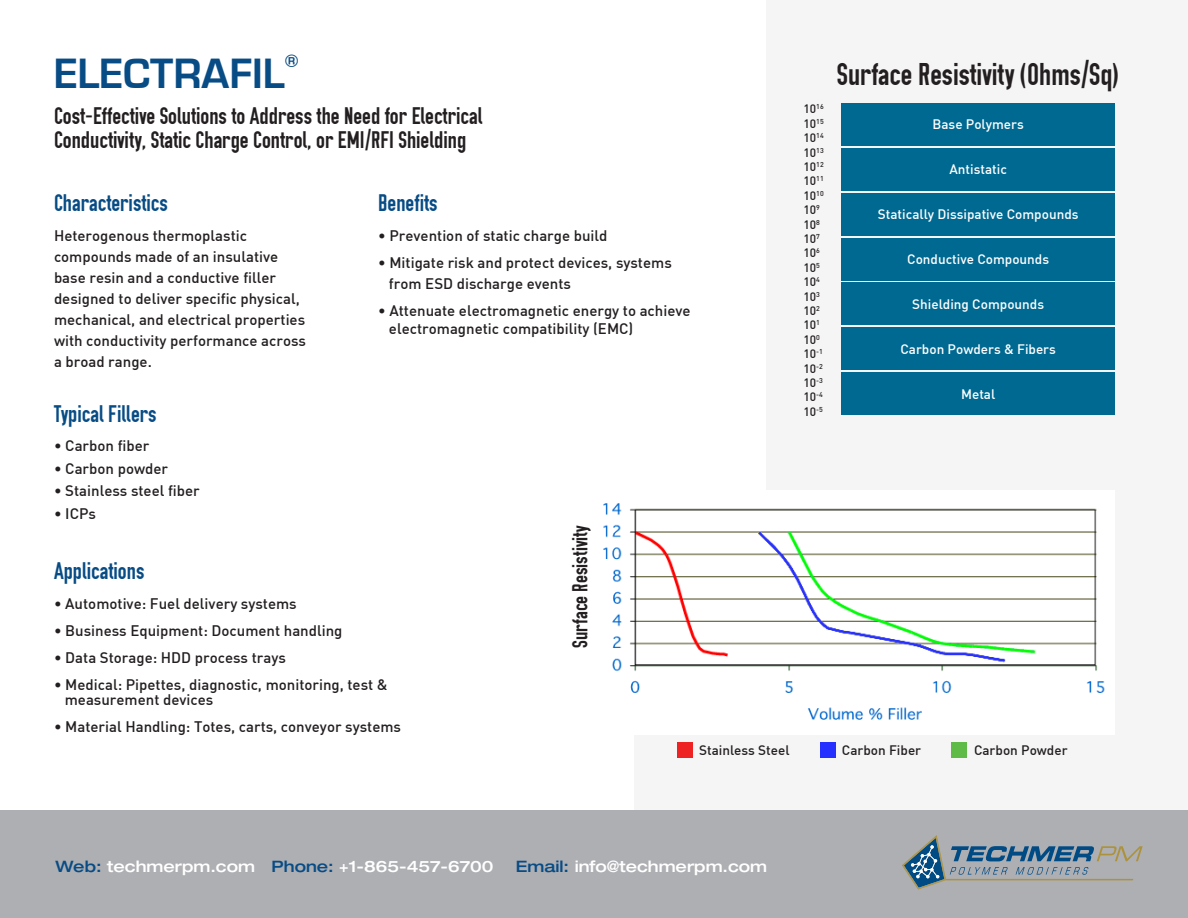
<style>
.page{position:relative;width:1188px;height:918px;background:#fff}
.page>*{position:absolute;margin:0;border:0;box-sizing:border-box;transform-origin:0 0}
.t1{font:700 43.8px "Eurostile T";color:#084c85}
.t2{font:31.5px "OSP DIN";color:#231f20}
.t3{font:24px/24px "OSP DIN";color:#231f20}
.t4{font:24px "OSP DIN";color:#084c85}
.t5{font:21.75px "OSP DIN";color:#231f20}
.t6{font:700 18.6px "Eurostile T";color:#084c85}
.t7{font:500 expanded 15.75px "Helvetica Neue";color:#fff}
.t8{font:500 15px/21px "DIN";color:#231f20}
.t9{font:500 13.5px "DIN";color:#fff}
.t10{font:500 13.5px "DIN";color:#231f20}
.t11{font:500 12px "DIN";color:#231f20}
.s1{color:#084c85}
</style>
<div class="page">
<div style="left:767px;top:0;width:421px;height:897px;background:#f5f5f6"></div>
<div style="left:842px;top:103px;width:273px;height:43px;background:#006991"></div>
<div style="left:841px;top:148px;width:274px;height:43px;background:#006991"></div>
<div style="left:841px;top:193px;width:274px;height:43px;background:#006991"></div>
<div style="left:841px;top:238px;width:274px;height:43px;background:#006991"></div>
<div style="left:841px;top:283px;width:274px;height:42px;background:#006991"></div>
<div style="left:841px;top:327px;width:274px;height:43px;background:#006991"></div>
<div style="left:841px;top:372px;width:274px;height:43px;background:#006991"></div>
<div style="left:634px;top:715px;width:133px;height:96px;background:#f5f5f6"></div>
<img style="left:603px;top:503px;width:502px;height:217px">
<div style="left:677px;top:743px;width:16px;height:15px;background:#ee2123"></div>
<div style="left:952px;top:743px;width:15px;height:15px;background:#5dbb46"></div>
<div style="left:820px;top:743px;width:15px;height:15px;background:#252fff"></div>
<div style="left:0;top:811px;width:1188px;height:107px;background:#aeafb3"></div>
<svg style="left:902px;top:835px;width:241px;height:55px"></svg>
<p class="t1" style="left:54px;top:49px;width:232px">ELECTRAFIL</p>
<p class="t6" style="left:285px;top:51px;width:15px">®</p>
<p class="t3" style="left:54px;top:104px;width:430px">Cost-Effective Solutions to Address the Need for Electrical<br>Conductivity, Static Charge Control, or EMI/RFI Shielding</p>
<p class="t4" style="left:54px;top:191px;width:115px">Characteristics</p>
<p class="t8" style="left:54px;top:224px;width:195px">Heterogenous thermoplastic</p>
<p class="t8" style="left:54px;top:245px;width:226px">compounds made of an insulative</p>
<p class="t8" style="left:54px;top:266px;width:224px">base resin and a conductive filler</p>
<p class="t8" style="left:54px;top:287px;width:247px">designed to deliver specific physical,</p>
<p class="t8" style="left:54px;top:308px;width:254px">mechanical, and electrical properties with conductivity performance across</p>
<p class="t8" style="left:54px;top:350px;width:99px">a broad range.</p>
<p class="t4" style="left:54px;top:401px;width:104px">Typical Fillers</p>
<p class="t8" style="left:54px;top:435px;width:97px">• Carbon fiber</p>
<p class="t8" style="left:54px;top:457px;width:116px">• Carbon powder</p>
<p class="t8" style="left:54px;top:480px;width:147px">• Stainless steel fiber</p>
<p class="t8" style="left:54px;top:502px;width:44px">• ICPs</p>
<p class="t4" style="left:378px;top:191px;width:61px">Benefits</p>
<p class="t8" style="left:378px;top:224px;width:231px">• Prevention of static charge build</p>
<p class="t8" style="left:378px;top:251px;width:295px">• Mitigate risk and protect devices, systems</p>
<p class="t8" style="left:389px;top:272px;width:184px">from ESD discharge events</p>
<p class="t8" style="left:389px;top:301px;width:303px;line-height:18px;text-indent:-11px">• Attenuate electromagnetic energy to achieve electromagnetic compatibility (EMC)</p>
<p class="t4" style="left:54px;top:559px;width:92px">Applications</p>
<p class="t8" style="left:54px;top:592px;width:244px">• Automotive: Fuel delivery systems</p>
<p class="t8" style="left:54px;top:619px;width:290px">• Business Equipment: Document handling</p>
<p class="t8" style="left:54px;top:646px;width:233px">• Data Storage: HDD process trays</p>
<p class="t8" style="left:65px;top:676px;width:325px;line-height:15px;text-indent:-11px">• Medical: Pipettes, diagnostic, monitoring, test &amp; measurement devices</p>
<p class="t8" style="left:54px;top:715px;width:349px">• Material Handling: Totes, carts, conveyor systems</p>
<p class="t5" style="left:569px;top:648px;width:124px;rotate:-90deg">Surface Resistivity</p>
<p class="t11" style="left:804px;top:101px;width:22px">10<sup>16</sup></p>
<p class="t11" style="left:804px;top:116px;width:22px">10<sup>15</sup></p>
<p class="t11" style="left:804px;top:130px;width:22px">10<sup>14</sup></p>
<p class="t11" style="left:804px;top:145px;width:22px">10<sup>13</sup></p>
<p class="t11" style="left:804px;top:159px;width:22px">10<sup>12</sup></p>
<p class="t11" style="left:804px;top:173px;width:22px">10<sup>11</sup></p>
<p class="t11" style="left:804px;top:188px;width:22px">10<sup>10</sup></p>
<p class="t11" style="left:804px;top:202px;width:18px">10<sup>9</sup></p>
<p class="t11" style="left:804px;top:217px;width:18px">10<sup>8</sup></p>
<p class="t11" style="left:804px;top:231px;width:18px">10<sup>7</sup></p>
<p class="t11" style="left:804px;top:245px;width:18px">10<sup>6</sup></p>
<p class="t11" style="left:804px;top:260px;width:18px">10<sup>5</sup></p>
<p class="t11" style="left:804px;top:274px;width:18px">10<sup>4</sup></p>
<p class="t11" style="left:804px;top:289px;width:18px">10<sup>3</sup></p>
<p class="t11" style="left:804px;top:303px;width:18px">10<sup>2</sup></p>
<p class="t11" style="left:804px;top:317px;width:18px">10<sup>1</sup></p>
<p class="t11" style="left:804px;top:332px;width:18px">10<sup>0</sup></p>
<p class="t11" style="left:804px;top:346px;width:21px">10<sup>-1</sup></p>
<p class="t11" style="left:804px;top:361px;width:21px">10<sup>-2</sup></p>
<p class="t11" style="left:804px;top:375px;width:21px">10<sup>-3</sup></p>
<p class="t11" style="left:804px;top:389px;width:21px">10<sup>-4</sup></p>
<p class="t11" style="left:804px;top:404px;width:21px">10<sup>-5</sup></p>
<p class="t2" style="left:837px;top:58px;width:284px">Surface Resistivity (Ohms/Sq)</p>
<p class="t9" style="left:933px;top:116px;width:93px">Base Polymers</p>
<p class="t9" style="left:949px;top:161px;width:59px">Antistatic</p>
<p class="t9" style="left:878px;top:206px;width:202px">Statically Dissipative Compounds</p>
<p class="t9" style="left:907px;top:251px;width:143px">Conductive Compounds</p>
<p class="t9" style="left:912px;top:296px;width:133px">Shielding Compounds</p>
<p class="t9" style="left:900px;top:341px;width:157px">Carbon Powders &amp; Fibers</p>
<p class="t9" style="left:961px;top:386px;width:36px">Metal</p>
<p class="t10" style="left:699px;top:741px;width:92px">Stainless Steel</p>
<p class="t10" style="left:842px;top:741px;width:81px">Carbon Fiber</p>
<p class="t10" style="left:974px;top:741px;width:95px">Carbon Powder</p>
<p class="t7" style="left:56px;top:857px;width:440px"><span class="s1">Web:</span> techmerpm.com <span class="s1">Phone:</span> +1-865-457-6700</p>
<p class="t7" style="left:516px;top:857px;width:253px"><span class="s1">Email:</span> info@techmerpm.com</p>
</div>
